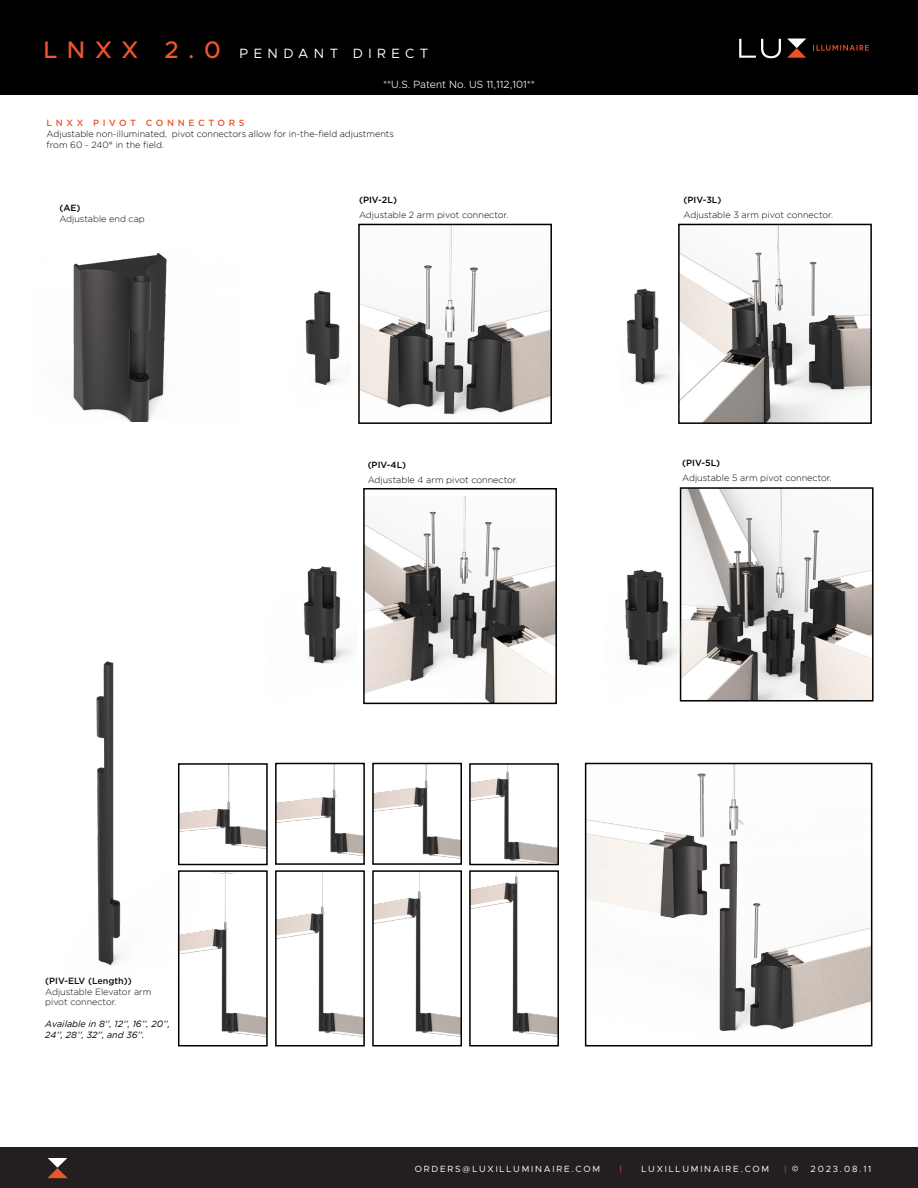
<style>
.page{position:relative;width:918px;height:1188px;background:#fff}
.page>*{position:absolute;margin:0;border:0;box-sizing:border-box;transform-origin:0 0}
.t1{font:13.5px "Metropolis";letter-spacing:.4em;color:#fff}
.t2{font:300 10.5px "Metropolis";color:#fff}
.t3{font:300 9px/10.8px "Gotham";color:#000}
.t4{font:9px "Metropolis";letter-spacing:.2em;color:#fff}
.t5{font:italic 9px/10.8px "Gotham";color:#000}
.t6{font:500 9px "Gotham";color:#000}
.t7{font:500 9px "Gotham";letter-spacing:.4em;color:#f0542c}
.t8{font:9px "Metropolis";color:#f0542c}
.s1{font-weight:500;font-size:24px;color:#f0552f}
.s2{font-weight:500}
</style>
<div class="page">
<div style="left:0;top:1148px;width:918px;height:40px;background:#231f20"></div>
<svg style="left:792px;top:1166px;width:6px;height:5px"></svg>
<img style="left:47px;top:1158px;width:21px;height:20px">
<img style="left:361px;top:227px;width:188px;height:188px">
<div style="left:358px;top:224px;width:194px;height:200px;border:2px solid #000"></div>
<img style="left:366px;top:496px;width:188px;height:205px">
<div style="left:363px;top:488px;width:194px;height:216px;border:2px solid #000"></div>
<img style="left:683px;top:490px;width:188px;height:209px">
<div style="left:680px;top:487px;width:194px;height:215px;border:2px solid #000"></div>
<img style="left:588px;top:766px;width:281px;height:265px">
<div style="left:585px;top:763px;width:287px;height:283px;border:2px solid #000"></div>
<img style="left:202px;top:766px;width:63px;height:83px">
<div style="left:178px;top:763px;width:90px;height:102px;border:2px solid #000"></div>
<img style="left:278px;top:766px;width:84px;height:90px">
<div style="left:275px;top:763px;width:90px;height:102px;border:2px solid #000"></div>
<img style="left:375px;top:766px;width:84px;height:93px">
<div style="left:372px;top:763px;width:90px;height:102px;border:2px solid #000"></div>
<img style="left:472px;top:766px;width:84px;height:96px">
<div style="left:469px;top:763px;width:90px;height:102px;border:2px solid #000"></div>
<img style="left:472px;top:873px;width:84px;height:164px">
<div style="left:469px;top:870px;width:90px;height:176px;border:2px solid #000"></div>
<img style="left:375px;top:873px;width:84px;height:164px">
<div style="left:372px;top:870px;width:90px;height:176px;border:2px solid #000"></div>
<img style="left:278px;top:873px;width:84px;height:164px">
<div style="left:275px;top:870px;width:90px;height:176px;border:2px solid #000"></div>
<img style="left:202px;top:873px;width:63px;height:164px">
<div style="left:178px;top:870px;width:90px;height:176px;border:2px solid #000"></div>
<img style="left:73px;top:253px;width:94px;height:168px">
<img style="left:681px;top:227px;width:188px;height:194px">
<div style="left:678px;top:224px;width:194px;height:200px;border:2px solid #000"></div>
<img style="left:305px;top:290px;width:35px;height:95px">
<img style="left:626px;top:266px;width:58px;height:158px">
<img style="left:303px;top:566px;width:49px;height:98px">
<img style="left:625px;top:551px;width:59px;height:149px">
<img style="left:96px;top:661px;width:106px;height:355px">
<div style="left:0;top:0;width:918px;height:95px;background:#000"></div>
<svg style="left:813px;top:45px;width:56px;height:6px"></svg>
<svg style="left:739px;top:39px;width:42px;height:19px"></svg>
<svg style="left:787px;top:39px;width:19px;height:19px"></svg>
<h1 class="t1" style="left:44px;top:45px;width:386px"><span class="s1">LNXX 2.0</span> PENDANT DIRECT</h1>
<p class="t2" style="left:383px;top:77px;width:153px">**U.S. Patent No. US 11,112,101**</p>
<p class="t7" style="left:47px;top:117px;width:199px">LNXX PIVOT CONNECTORS</p>
<p class="t3" style="left:47px;top:128px;width:349px">Adjustable non-illuminated, pivot connectors allow for in-the-field adjustments from 60 - 240° in the field.</p>
<p class="t6" style="left:59px;top:202px;width:23px">(AE)</p>
<p class="t3" style="left:59px;top:213px;width:87px">Adjustable end cap</p>
<p class="t6" style="left:359px;top:194px;width:39px">(PIV-2L)</p>
<p class="t3" style="left:359px;top:209px;width:151px">Adjustable 2 arm pivot connector.</p>
<p class="t6" style="left:368px;top:459px;width:40px">(PIV-4L)</p>
<p class="t3" style="left:368px;top:475px;width:152px">Adjustable 4 arm pivot connector.</p>
<p class="t6" style="left:684px;top:194px;width:39px">(PIV-3L)</p>
<p class="t3" style="left:684px;top:209px;width:151px">Adjustable 3 arm pivot connector.</p>
<p class="t6" style="left:682px;top:457px;width:40px">(PIV-5L)</p>
<p class="t3" style="left:682px;top:473px;width:151px">Adjustable 5 arm pivot connector.</p>
<p class="t3" style="left:45px;top:975px;width:108px"><span class="s2">(PIV-ELV (Length))<br></span>Adjustable Elevator arm</p>
<p class="t3" style="left:45px;top:997px;width:73px">pivot connector.</p>
<p class="t5" style="left:45px;top:1018px;width:126px">Available in 8’’, 12’’, 16’’, 20’’,<br>24’’, 28’’, 32’’, and 36’’.</p>
<p class="t4" style="left:415px;top:1163px;width:187px">ORDERS@LUXILLUMINAIRE.COM</p>
<p class="t8" style="left:620px;top:1163px;width:4px">|</p>
<p class="t4" style="left:642px;top:1163px;width:129px">LUXILLUMINAIRE.COM</p>
<p class="t8" style="left:784px;top:1163px;width:4px">|</p>
<p class="t4" style="left:811px;top:1163px;width:62px">2023.08.11</p>
</div>
